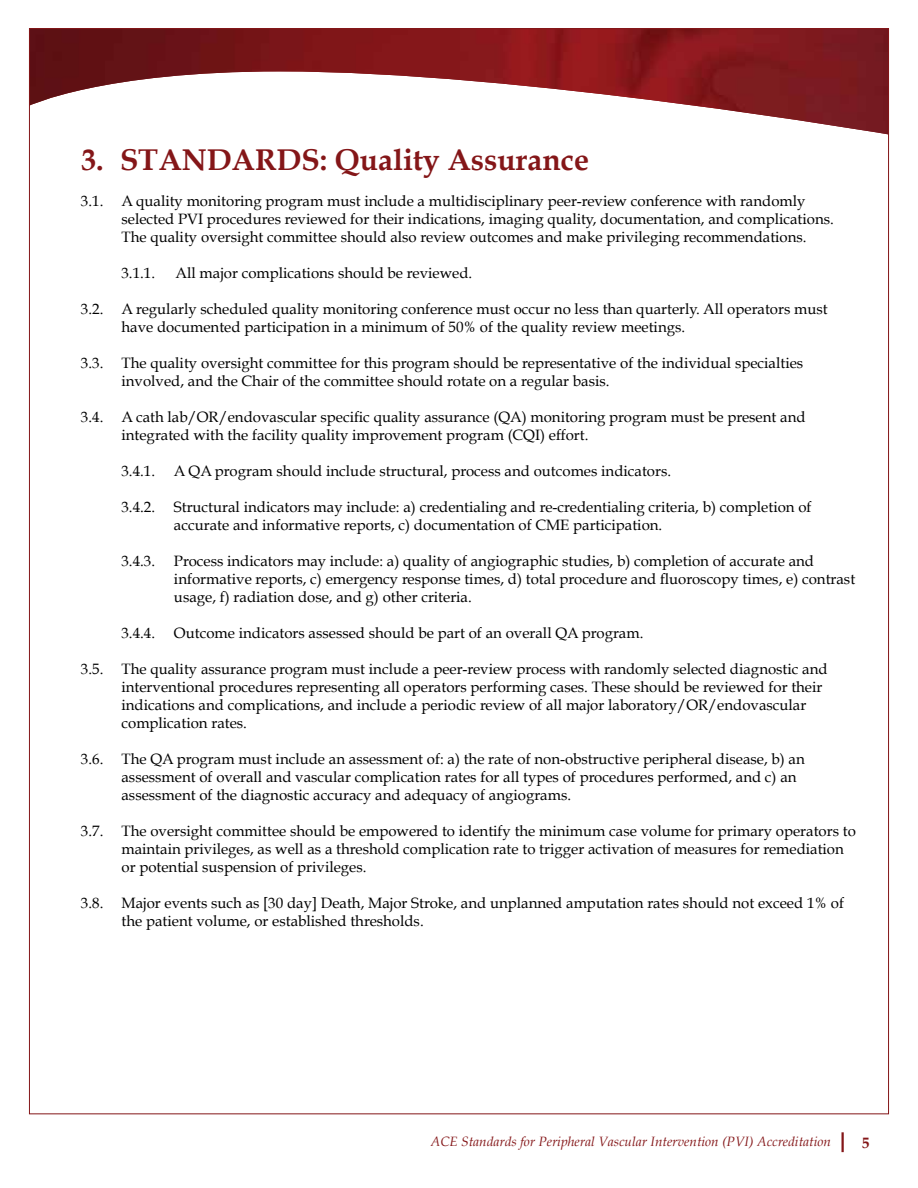
<style>
.page{position:relative;width:918px;height:1188px;background:#fff}
.page>*{position:absolute;margin:0;border:0;box-sizing:border-box;transform-origin:0 0}
.t1{font:700 30px "Book Antiqua";color:#841618}
.t2{font:15px/18px "Book Antiqua";color:#000}
.t3{font:700 15px "Book Antiqua";color:#841618}
.t4{font:italic 13.5px "Book Antiqua";color:#841618}
</style>
<div class="page">
<hr style="left:841px;top:1132px;width:3px;height:20px;background:#841618">
<img style="left:31px;top:30px;width:856px;height:104px">
<h1 class="t1" style="left:81px;top:143px;width:510px">3. STANDARDS: Quality Assurance</h1>
<p class="t2" style="left:121px;top:192px;width:714px;text-indent:-40px">3.1. A quality monitoring program must include a multidisciplinary peer-review conference with randomly selected PVI procedures reviewed for their indications, imaging quality, documentation, and complications.<br>The quality oversight committee should also review outcomes and make privileging recommendations.</p>
<p class="t2" style="left:121px;top:264px;width:35px">3.1.1.</p>
<p class="t2" style="left:175px;top:264px;width:298px">All major complications should be reviewed.</p>
<p class="t2" style="left:121px;top:300px;width:708px;text-indent:-40px">3.2. A regularly scheduled quality monitoring conference must occur no less than quarterly. All operators must have documented participation in a minimum of 50% of the quality review meetings.</p>
<p class="t2" style="left:121px;top:354px;width:683px;text-indent:-40px">3.3. The quality oversight committee for this program should be representative of the individual specialties involved, and the Chair of the committee should rotate on a regular basis.</p>
<p class="t2" style="left:121px;top:408px;width:686px;text-indent:-40px">3.4. A cath lab/OR/endovascular specific quality assurance (QA) monitoring program must be present and integrated with the facility quality improvement program (CQI) effort.</p>
<p class="t2" style="left:121px;top:462px;width:35px">3.4.1.</p>
<p class="t2" style="left:174px;top:462px;width:499px">A QA program should include structural, process and outcomes indicators.</p>
<p class="t2" style="left:121px;top:498px;width:35px">3.4.2.</p>
<p class="t2" style="left:174px;top:498px;width:639px">Structural indicators may include: a) credentialing and re-credentialing criteria, b) completion of accurate and informative reports, c) documentation of CME participation.</p>
<p class="t2" style="left:121px;top:552px;width:35px">3.4.3.</p>
<p class="t2" style="left:174px;top:552px;width:683px">Process indicators may include: a) quality of angiographic studies, b) completion of accurate and informative reports, c) emergency response times, d) total procedure and fluoroscopy times, e) contrast usage, f) radiation dose, and g) other criteria.</p>
<p class="t2" style="left:121px;top:624px;width:35px">3.4.4.</p>
<p class="t2" style="left:174px;top:624px;width:471px">Outcome indicators assessed should be part of an overall QA program.</p>
<p class="t2" style="left:121px;top:660px;width:708px;text-indent:-40px">3.5. The quality assurance program must include a peer-review process with randomly selected diagnostic and interventional procedures representing all operators performing cases. These should be reviewed for their indications and complications, and include a periodic review of all major laboratory/OR/endovascular complication rates.</p>
<p class="t2" style="left:121px;top:750px;width:685px;text-indent:-40px">3.6. The QA program must include an assessment of: a) the rate of non-obstructive peripheral disease, b) an assessment of overall and vascular complication rates for all types of procedures performed, and c) an assessment of the diagnostic accuracy and adequacy of angiograms.</p>
<p class="t2" style="left:121px;top:822px;width:736px;text-indent:-40px">3.7. The oversight committee should be empowered to identify the minimum case volume for primary operators to maintain privileges, as well as a threshold complication rate to trigger activation of measures for remediation or potential suspension of privileges.</p>
<p class="t2" style="left:121px;top:894px;width:724px;text-indent:-40px">3.8. Major events such as [30 day] Death, Major Stroke, and unplanned amputation rates should not exceed 1% of the patient volume, or established thresholds.</p>
<p class="t4" style="left:431px;top:1134px;width:402px">ACE Standards for Peripheral Vascular Intervention (PVI) Accreditation</p>
<p class="t3" style="left:862px;top:1134px;width:9px">5</p>
</div>
